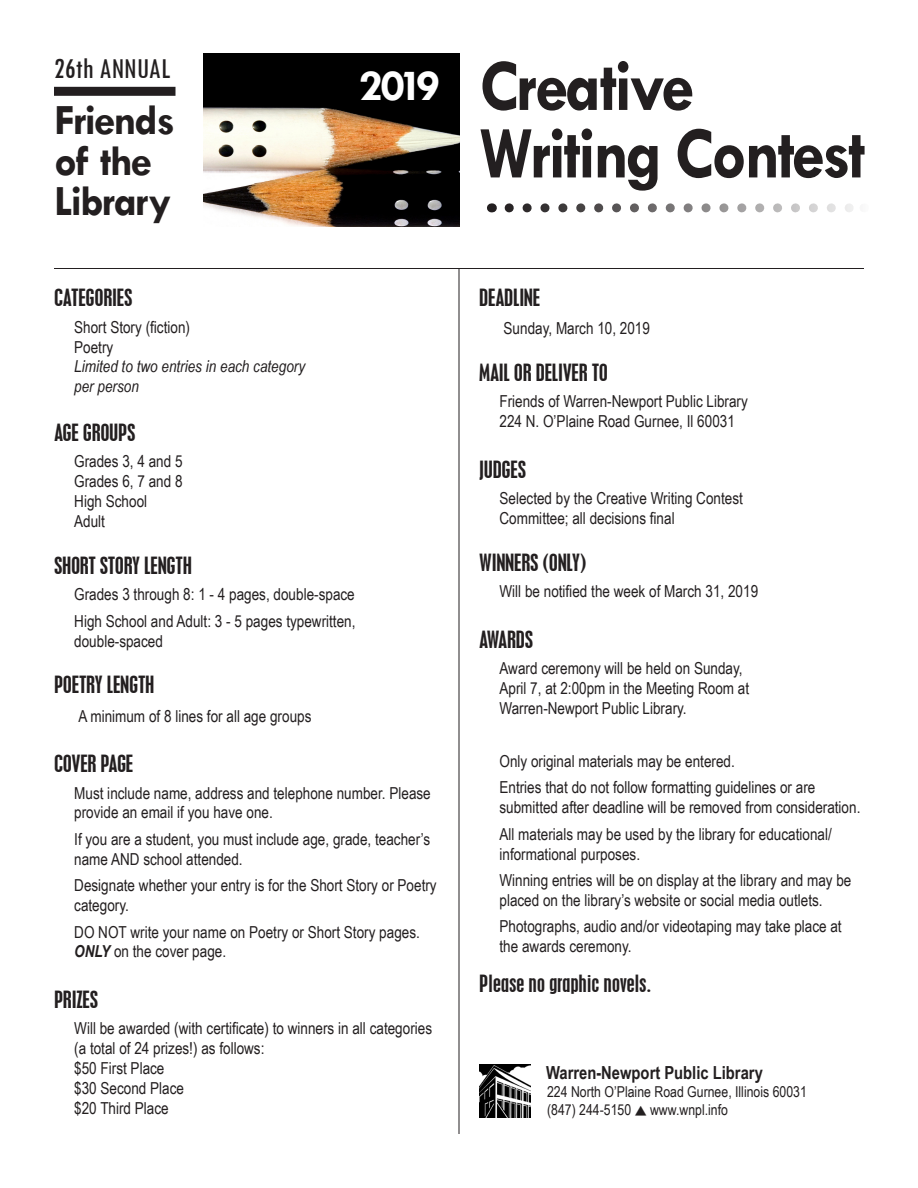
<style>
.page{position:relative;width:918px;height:1188px;background:#fff}
.page>*{position:absolute;margin:0;border:0;box-sizing:border-box;transform-origin:0 0}
.t1{font:700 75px "Tw Cen";letter-spacing:-.04em;color:#231f20;scale:.9 1}
.t2{font:700 45px "Tw Cen";color:#fff}
.t3{font:700 43.5px "Tw Cen";letter-spacing:-.04em;color:#231f20}
.t4{font:condensed 30px "Tw Cen";color:#231f20}
.t5{font:condensed 21px "Placard";color:#231f20;scale:1.1 1}
.t6{font:700 18px "Arial Narrow";color:#231f20}
.t7{font:16.5px/19.8px "Arial Narrow";color:#231f20}
.t8{font:italic 16.5px/19.8px "Arial Narrow";color:#231f20}
.t9{font:15px "Arial Narrow";color:#231f20}
.s1{font-weight:700;font-style:italic}
</style>
<div class="page">
<div style="left:54px;top:87px;width:122px;height:9px;background:#231f20"></div>
<hr style="left:54px;top:268px;width:810px;height:1px;background:#231f20">
<img style="left:479px;top:1065px;width:52px;height:53px">
<hr style="left:459px;top:269px;width:1px;height:865px;background:#231f20">
<img style="left:203px;top:53px;width:257px;height:174px">
<svg style="left:509px;top:203px;width:344px;height:9px"></svg>
<p class="t4" style="left:54px;top:50px;width:118px">26th ANNUAL</p>
<p class="t3" style="left:54px;top:94px;width:122px">Friends</p>
<p class="t3" style="left:54px;top:135px;width:99px">of the</p>
<p class="t3" style="left:54px;top:175px;width:119px">Library</p>
<p class="t2" style="left:359px;top:59px;width:83px">2019</p>
<p class="t1" style="left:479px;top:41px;width:240px">Creative</p>
<p class="t1" style="left:479px;top:109px;width:431px">Writing Contest</p>
<p class="t5" style="left:54px;top:285px;width:73px">CATEGORIES</p>
<p class="t7" style="left:74px;top:317px;width:117px">Short Story (fiction)</p>
<p class="t7" style="left:74px;top:336px;width:41px">Poetry</p>
<p class="t8" style="left:74px;top:356px;width:232px">Limited to two entries in each category per person</p>
<p class="t5" style="left:54px;top:419px;width:75px">AGE GROUPS</p>
<p class="t7" style="left:74px;top:451px;width:110px">Grades 3, 4 and 5<br>Grades 6, 7 and 8<br>High School<br>Adult</p>
<p class="t5" style="left:54px;top:552px;width:127px">SHORT STORY LENGTH</p>
<p class="t7" style="left:74px;top:584px;width:282px">Grades 3 through 8: 1 - 4 pages, double-space</p>
<p class="t7" style="left:74px;top:610px;width:283px">High School and Adult: 3 - 5 pages typewritten, double-spaced</p>
<p class="t5" style="left:54px;top:672px;width:93px">POETRY LENGTH</p>
<p class="t7" style="left:78px;top:705px;width:235px">A minimum of 8 lines for all age groups</p>
<p class="t5" style="left:54px;top:751px;width:74px">COVER PAGE</p>
<p class="t7" style="left:74px;top:782px;width:358px">Must include name, address and telephone number. Please provide an email if you have one.</p>
<p class="t7" style="left:74px;top:829px;width:358px">If you are a student, you must include age, grade, teacher’s name AND school attended.</p>
<p class="t7" style="left:74px;top:875px;width:364px">Designate whether your entry is for the Short Story or Poetry category.</p>
<p class="t7" style="left:74px;top:921px;width:347px">DO NOT write your name on Poetry or Short Story pages.<br><span class="s1">ONLY</span> on the cover page.</p>
<p class="t5" style="left:54px;top:986px;width:42px">PRIZES</p>
<p class="t7" style="left:74px;top:1018px;width:359px">Will be awarded (with certificate) to winners in all categories (a total of 24 prizes!) as follows:<br>$50 First Place<br>$30 Second Place<br>$20 Third Place</p>
<p class="t5" style="left:479px;top:284px;width:57px">DEADLINE</p>
<p class="t7" style="left:504px;top:318px;width:148px">Sunday, March 10, 2019</p>
<p class="t5" style="left:479px;top:359px;width:118px">MAIL OR DELIVER TO</p>
<p class="t7" style="left:500px;top:391px;width:250px">Friends of Warren-Newport Public Library<br>224 N. O’Plaine Road Gurnee, Il 60031</p>
<p class="t5" style="left:479px;top:456px;width:44px">JUDGES</p>
<p class="t7" style="left:500px;top:488px;width:245px">Selected by the Creative Writing Contest<br>Committee; all decisions final</p>
<p class="t5" style="left:479px;top:549px;width:99px">WINNERS (ONLY)</p>
<p class="t7" style="left:500px;top:581px;width:260px">Will be notified the week of March 31, 2019</p>
<p class="t5" style="left:479px;top:626px;width:50px">AWARDS</p>
<p class="t7" style="left:500px;top:658px;width:251px">Award ceremony will be held on Sunday,<br>April 7, at 2:00pm in the Meeting Room at<br>Warren-Newport Public Library.</p>
<p class="t7" style="left:500px;top:751px;width:237px">Only original materials may be entered.</p>
<p class="t7" style="left:500px;top:777px;width:362px">Entries that do not follow formatting guidelines or are submitted after deadline will be removed from consideration.</p>
<p class="t7" style="left:500px;top:823px;width:334px">All materials may be used by the library for educational/ informational purposes.</p>
<p class="t7" style="left:500px;top:870px;width:353px">Winning entries will be on display at the library and may be placed on the library’s website or social media outlets.</p>
<p class="t7" style="left:500px;top:916px;width:344px">Photographs, audio and/or videotaping may take place at the awards ceremony.</p>
<p class="t5" style="left:479px;top:971px;width:158px">Please no graphic novels.</p>
<p class="t6" style="left:546px;top:1059px;width:218px">Warren-Newport Public Library</p>
<p class="t9" style="left:547px;top:1081px;width:261px">224 North O’Plaine Road Gurnee, Illinois 60031</p>
<p class="t9" style="left:547px;top:1099px;width:182px">(847) 244-5150 ▲ www.wnpl.info</p>
</div>
